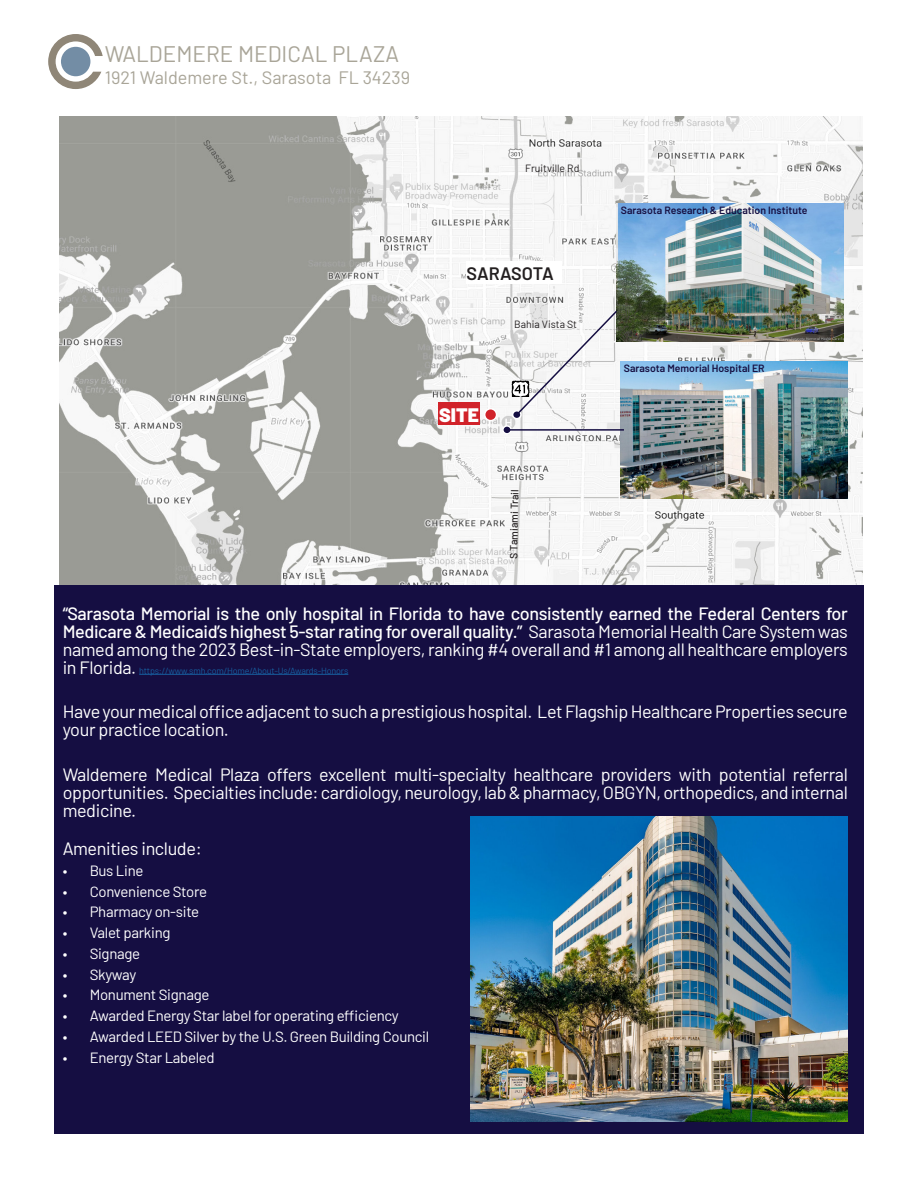
<style>
.page{position:relative;width:918px;height:1188px;background:#fff}
.page>*{position:absolute;margin:0;border:0;box-sizing:border-box;transform-origin:0 0}
.t1{font:22.5px "Barlow";color:#a9a598}
.t2{font:900 19.5px "Barlow";color:#fff}
.t3{font:18px "Barlow";color:#a9a598}
.t4{font:600 18px "Barlow";color:#231f20}
.t5{font:17.85px/18px "Barlow";letter-spacing:-.02em;color:#fff}
.t6{font:500 17.85px/18px "Barlow";letter-spacing:-.02em;color:#fff;text-align:justify}
.t7{font:14.85px "Barlow";letter-spacing:-.02em;color:#fff}
.t8{font:600 10.5px "Barlow";color:#171143}
.t9{font:10.5px "Barlow";color:#231f20}
.t10{font:500 10.5px "Barlow";color:#231f20}
.t11{font:8.85px "Barlow";letter-spacing:-.02em;color:#175d9e}
.s1{font-weight:400}
.s2{font-size:17.85px;color:#fff}
</style>
<div class="page">
<img style="left:60px;top:117px;width:802px;height:469px">
<svg style="left:48px;top:34px;width:55px;height:55px"></svg>
<div style="left:61px;top:47px;width:29px;height:29px;background:#738da5;border-radius:50%"></div>
<div style="left:485px;top:409px;width:12px;height:12px;background:#d1232a;border-radius:50%"></div>
<div style="left:484px;top:408px;width:13px;height:13px;border:2px solid #fff;border-radius:50%"></div>
<div style="left:438px;top:403px;width:42px;height:22px;background:#d1232a"></div>
<div style="left:467px;top:262px;width:95px;height:22px;background:#fff"></div>
<img style="left:617px;top:204px;width:226px;height:138px">
<img style="left:621px;top:361px;width:227px;height:138px">
<div style="left:512px;top:410px;width:10px;height:9px;border:2px solid #fff;border-radius:50%"></div>
<div style="left:503px;top:426px;width:8px;height:8px;background:#150e42;border-radius:50%"></div>
<div style="left:502px;top:425px;width:10px;height:10px;border:2px solid #fff;border-radius:50%"></div>
<div style="left:54px;top:586px;width:810px;height:548px;background:#150e42"></div>
<hr style="left:139px;top:674px;width:209px;height:1px;background:#175d9e">
<img style="left:471px;top:816px;width:376px;height:305px">
<svg style="left:512px;top:309px;width:107px;height:108px"></svg>
<hr style="left:507px;top:429px;width:117px;height:2px;background:#150e42">
<p class="t1" style="left:105px;top:38px;width:296px">WALDEMERE MEDICAL PLAZA</p>
<p class="t3" style="left:105px;top:64px;width:307px">1921 Waldemere St., Sarasota FL 34239</p>
<p class="t9" style="left:525px;top:161px;width:56px">Fruitville Rd</p>
<p class="t4" style="left:467px;top:260px;width:89px">SARASOTA</p>
<p class="t9" style="left:514px;top:316px;width:64px">Bahia Vista St</p>
<p class="t2" style="left:439px;top:400px;width:41px">SITE</p>
<p class="t10" style="left:506px;top:559px;width:71px;rotate:-89deg">S Tamiami Trail</p>
<p class="t8" style="left:621px;top:203px;width:188px">Sarasota Research &amp; Education Institute</p>
<p class="t8" style="left:624px;top:360px;width:142px">Sarasota Memorial Hospital ER</p>
<p class="t6" style="left:63px;top:603px;width:787px">“Sarasota Memorial is the only hospital in Florida to have consistently earned the Federal Centers for Medicare &amp; Medicaid’s highest 5-star rating for overall quality.” <span class="s1">Sarasota Memorial Health Care System was named among the 2023 Best-in-State employers, ranking #4 overall and #1 among all healthcare employers</span></p>
<p class="t11" style="left:63px;top:664px;width:287px"><span class="s2">in Florida.</span> https://www.smh.com/Home/About-Us/Awards-Honors</p>
<p class="t5" style="left:63px;top:701px;width:787px">Have your medical office adjacent to such a prestigious hospital. Let Flagship Healthcare Properties secure your practice location.</p>
<p class="t5" style="left:63px;top:764px;width:787px;text-align:justify">Waldemere Medical Plaza offers excellent multi-specialty healthcare providers with potential referral opportunities. Specialties include: cardiology, neurology, lab &amp; pharmacy, OBGYN, orthopedics, and internal medicine.</p>
<p class="t5" style="left:63px;top:838px;width:141px">Amenities include:</p>
<p class="t7" style="left:63px;top:860px;width:82px">• Bus Line</p>
<p class="t7" style="left:63px;top:881px;width:146px">• Convenience Store</p>
<p class="t7" style="left:63px;top:901px;width:138px">• Pharmacy on-site</p>
<p class="t7" style="left:63px;top:922px;width:109px">• Valet parking</p>
<p class="t7" style="left:63px;top:943px;width:79px">• Signage</p>
<p class="t7" style="left:63px;top:964px;width:75px">• Skyway</p>
<p class="t7" style="left:63px;top:984px;width:148px">• Monument Signage</p>
<p class="t7" style="left:63px;top:1005px;width:338px">• Awarded Energy Star label for operating efficiency</p>
<p class="t7" style="left:63px;top:1026px;width:368px">• Awarded LEED Silver by the U.S. Green Building Council</p>
<p class="t7" style="left:63px;top:1047px;width:154px">• Energy Star Labeled</p>
</div>
